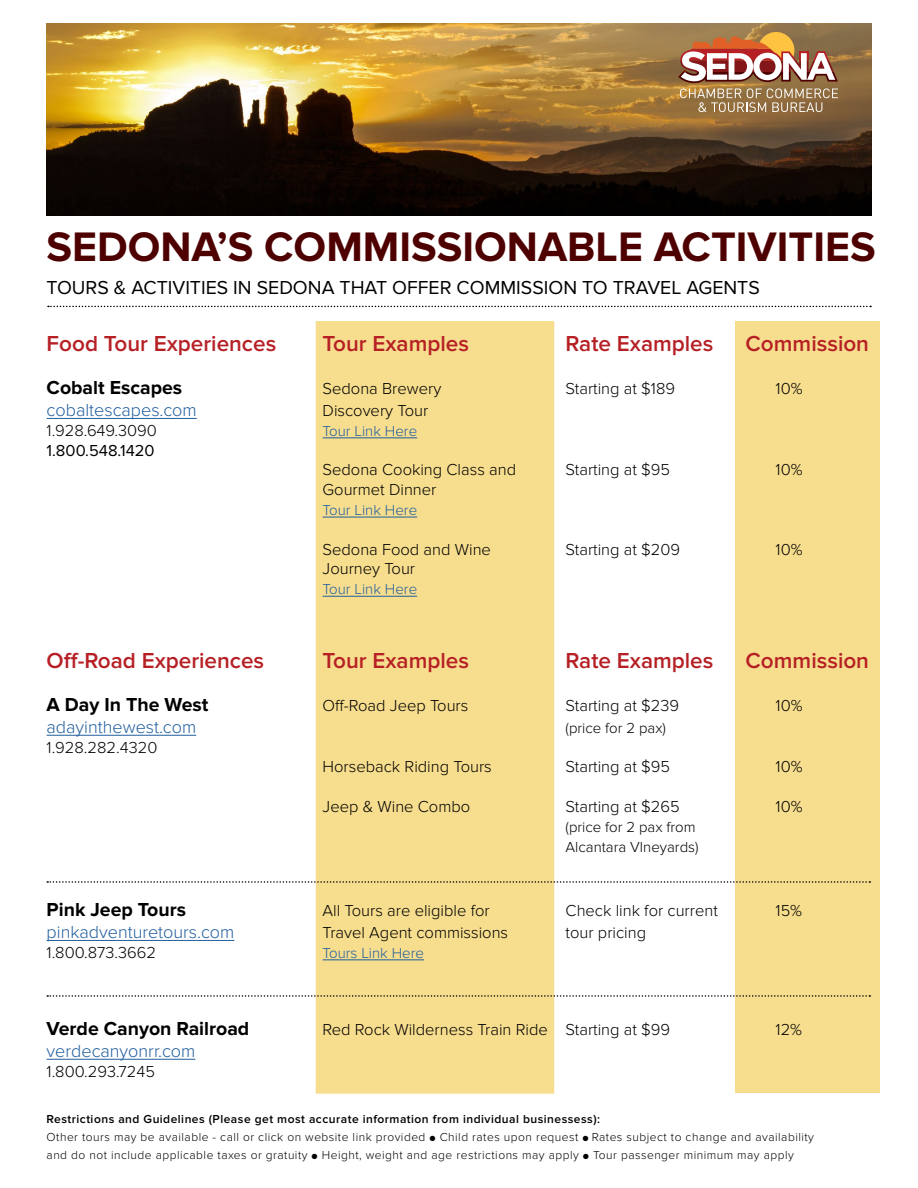
<style>
.page{position:relative;width:918px;height:1188px;background:#fff}
.page>*{position:absolute;margin:0;border:0;box-sizing:border-box;transform-origin:0 0}
.t1{font:700 42.75px "Proxima Nova";color:#4e0000}
.t2{font:600 22.5px "Proxima Nova";color:#b62025}
.t3{font:700 19.5px "Proxima Nova";color:#000}
.t4{font:19.5px "Proxima Nova";color:#000}
.t5{font:300 18px "Proxima Nova";color:#215e9e}
.t6{font:300 16.5px "Proxima Nova";color:#000}
.t7{font:16.5px "Proxima Nova";color:#000}
.t8{font:300 15px/19.8px "Proxima Nova";color:#000}
.t9{font:300 15px "Proxima Nova";color:#215e9e}
.t10{font:300 12px/18px "Proxima Nova";letter-spacing:.04em;color:#000}
.s1{font-weight:600}
.s2{font-size:9px}
</style>
<div class="page">
<div style="left:316px;top:321px;width:238px;height:773px;background:#f7dd8e"></div>
<div style="left:735px;top:322px;width:145px;height:771px;background:#f7dd8e"></div>
<hr style="left:47px;top:418px;width:150px;height:1px;background:#215e9e">
<hr style="left:323px;top:438px;width:94px;height:1px;background:#215e9e">
<hr style="left:323px;top:517px;width:94px;height:1px;background:#215e9e">
<hr style="left:323px;top:596px;width:94px;height:1px;background:#215e9e">
<hr style="left:47px;top:735px;width:149px;height:1px;background:#215e9e">
<hr style="left:47px;top:940px;width:187px;height:1px;background:#215e9e">
<hr style="left:323px;top:960px;width:101px;height:1px;background:#215e9e">
<hr style="left:47px;top:1059px;width:148px;height:1px;background:#215e9e">
<svg style="left:47px;top:881px;width:823px;height:2px"></svg>
<svg style="left:47px;top:995px;width:823px;height:2px"></svg>
<img style="left:46px;top:23px;width:826px;height:193px">
<div style="left:758px;top:32px;width:36px;height:37px;background:#fec341;border-radius:50%"></div>
<svg style="left:678px;top:36px;width:160px;height:76px"></svg>
<svg style="left:48px;top:306px;width:823px;height:1px"></svg>
<h1 class="t1" style="left:46px;top:222px;width:831px">SEDONA’S COMMISSIONABLE ACTIVITIES</h1>
<p class="t4" style="left:46px;top:276px;width:715px">TOURS &amp; ACTIVITIES IN SEDONA THAT OFFER COMMISSION TO TRAVEL AGENTS</p>
<h2 class="t2" style="left:47px;top:331px;width:231px">Food Tour Experiences</h2>
<h2 class="t2" style="left:323px;top:331px;width:148px">Tour Examples</h2>
<h2 class="t2" style="left:566px;top:331px;width:149px">Rate Examples</h2>
<h2 class="t2" style="left:746px;top:331px;width:125px">Commission</h2>
<p class="t3" style="left:47px;top:377px;width:137px">Cobalt Escapes</p>
<p class="t6" style="left:323px;top:379px;width:120px">Sedona Brewery</p>
<p class="t6" style="left:566px;top:379px;width:111px">Starting at $189</p>
<p class="t6" style="left:776px;top:379px;width:28px">10%</p>
<p class="t5" style="left:47px;top:400px;width:152px">cobaltescapes.com</p>
<p class="t6" style="left:323px;top:401px;width:107px">Discovery Tour</p>
<p class="t6" style="left:47px;top:421px;width:112px">1.928.649.3090</p>
<p class="t9" style="left:323px;top:422px;width:96px">Tour Link Here</p>
<p class="t7" style="left:47px;top:441px;width:110px">1.800.548.1420</p>
<p class="t6" style="left:323px;top:460px;width:195px">Sedona Cooking Class and</p>
<p class="t6" style="left:566px;top:460px;width:106px">Starting at $95</p>
<p class="t6" style="left:776px;top:460px;width:28px">10%</p>
<p class="t6" style="left:323px;top:480px;width:115px">Gourmet Dinner</p>
<p class="t9" style="left:323px;top:501px;width:96px">Tour Link Here</p>
<p class="t6" style="left:323px;top:540px;width:170px">Sedona Food and Wine</p>
<p class="t6" style="left:566px;top:540px;width:116px">Starting at $209</p>
<p class="t6" style="left:776px;top:540px;width:28px">10%</p>
<p class="t6" style="left:323px;top:559px;width:94px">Journey Tour</p>
<p class="t9" style="left:323px;top:581px;width:96px">Tour Link Here</p>
<h2 class="t2" style="left:47px;top:648px;width:219px">Off-Road Experiences</h2>
<h2 class="t2" style="left:323px;top:648px;width:148px">Tour Examples</h2>
<h2 class="t2" style="left:566px;top:648px;width:149px">Rate Examples</h2>
<h2 class="t2" style="left:746px;top:648px;width:125px">Commission</h2>
<p class="t3" style="left:47px;top:694px;width:163px">A Day In The West</p>
<p class="t6" style="left:323px;top:696px;width:147px">Off-Road Jeep Tours</p>
<p class="t6" style="left:566px;top:696px;width:115px">Starting at $239</p>
<p class="t6" style="left:776px;top:696px;width:28px">10%</p>
<p class="t5" style="left:47px;top:717px;width:151px">adayinthewest.com</p>
<p class="t8" style="left:566px;top:718px;width:102px">(price for 2 pax)</p>
<p class="t6" style="left:47px;top:738px;width:112px">1.928.282.4320</p>
<p class="t6" style="left:323px;top:757px;width:171px">Horseback Riding Tours</p>
<p class="t6" style="left:566px;top:757px;width:106px">Starting at $95</p>
<p class="t6" style="left:776px;top:757px;width:28px">10%</p>
<p class="t6" style="left:323px;top:797px;width:149px">Jeep &amp; Wine Combo</p>
<p class="t6" style="left:566px;top:797px;width:116px">Starting at $265</p>
<p class="t6" style="left:776px;top:797px;width:28px">10%</p>
<p class="t8" style="left:566px;top:817px;width:134px">(price for 2 pax from<br>Alcantara VIneyards)</p>
<p class="t3" style="left:47px;top:899px;width:141px">Pink Jeep Tours</p>
<p class="t6" style="left:323px;top:901px;width:169px">All Tours are eligible for</p>
<p class="t6" style="left:566px;top:901px;width:154px">Check link for current</p>
<p class="t6" style="left:776px;top:901px;width:28px">15%</p>
<p class="t5" style="left:47px;top:922px;width:189px">pinkadventuretours.com</p>
<p class="t6" style="left:323px;top:923px;width:187px">Travel Agent commissions</p>
<p class="t6" style="left:566px;top:923px;width:82px">tour pricing</p>
<p class="t6" style="left:47px;top:943px;width:111px">1.800.873.3662</p>
<p class="t9" style="left:323px;top:944px;width:103px">Tours Link Here</p>
<p class="t3" style="left:47px;top:1018px;width:204px">Verde Canyon Railroad</p>
<p class="t6" style="left:323px;top:1020px;width:349px">Red Rock Wilderness Train Ride Starting at $99</p>
<p class="t6" style="left:776px;top:1020px;width:28px">12%</p>
<p class="t5" style="left:47px;top:1041px;width:150px">verdecanyonrr.com</p>
<p class="t6" style="left:47px;top:1062px;width:110px">1.800.293.7245</p>
<p class="t10" style="left:47px;top:1110px;width:769px"><span class="s1">Restrictions and Guidelines (Please get most accurate information from individual businessess):<br></span>Other tours may be available - call or click on website link provided <span class="s2">●</span> Child rates upon request <span class="s2">●</span> Rates subject to change and availability and do not include applicable taxes or gratuity <span class="s2">●</span> Height, weight and age restrictions may apply <span class="s2">●</span> Tour passenger minimum may apply</p>
</div>
